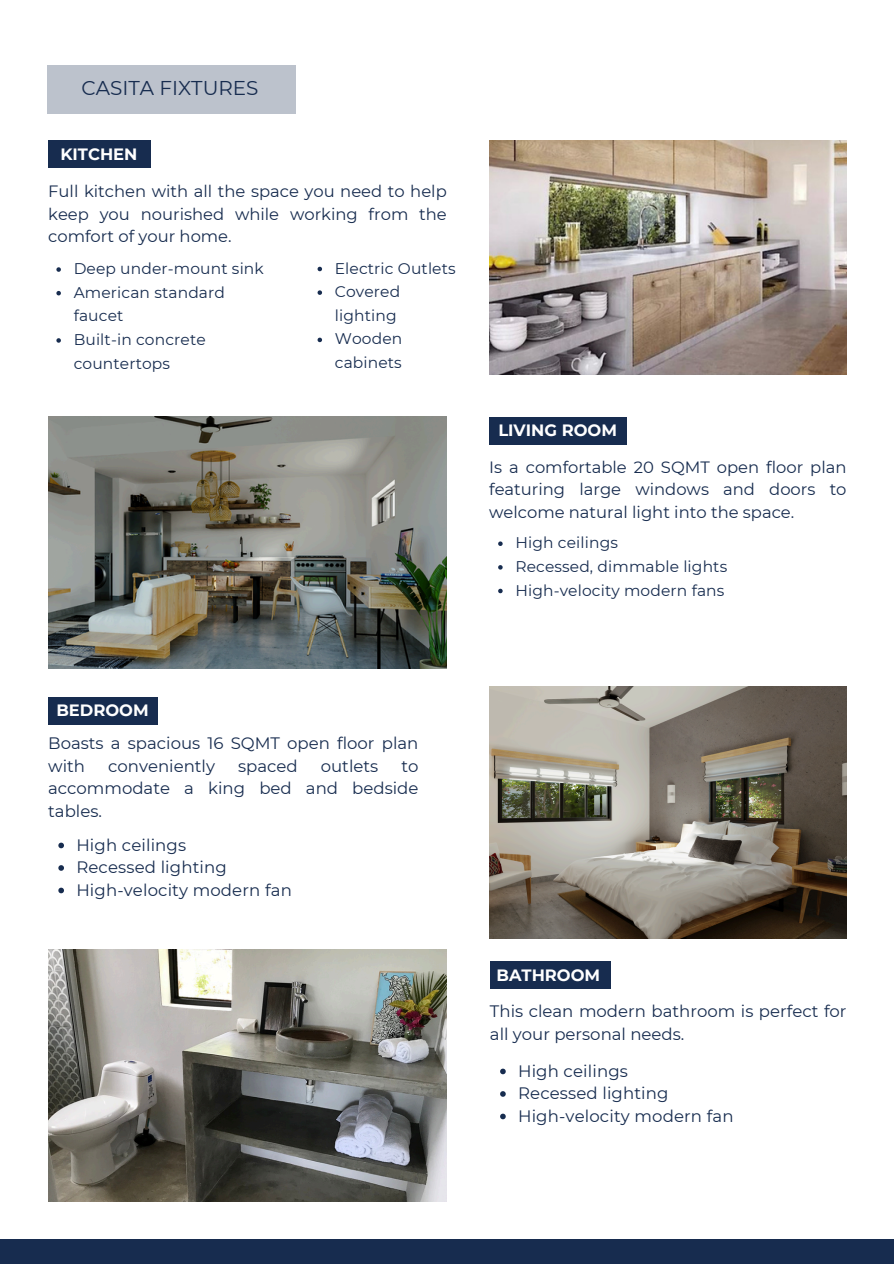
<style>
.page{position:relative;width:894px;height:1264px;background:#fff}
.page>*{position:absolute;margin:0;border:0;box-sizing:border-box;transform-origin:0 0}
.t1{font:19.95px "Montserrat";color:#172c4f}
.t2{font:16.5px/22.5px "Montserrat";color:#172c4f}
.t3{font:16.35px/22.5px "Montserrat";color:#172c4f;text-align:justify}
.t4{font:700 16.35px "Montserrat";color:#fff}
.t5{font:15.45px/23.7px "Montserrat";letter-spacing:.01em;color:#172c4f}
</style>
<div class="page">
<div style="left:47px;top:65px;width:248px;height:48px;background:#bcc2cc"></div>
<img style="left:489px;top:140px;width:356px;height:234px">
<img style="left:48px;top:417px;width:398px;height:252px">
<img style="left:490px;top:686px;width:356px;height:252px">
<img style="left:48px;top:949px;width:398px;height:252px">
<div style="left:0;top:1239px;width:893px;height:24px;background:#172c4f"></div>
<svg style="left:56px;top:267px;width:5px;height:5px"></svg>
<svg style="left:56px;top:291px;width:5px;height:4px"></svg>
<svg style="left:56px;top:338px;width:5px;height:5px"></svg>
<svg style="left:317px;top:267px;width:5px;height:4px"></svg>
<svg style="left:317px;top:290px;width:5px;height:5px"></svg>
<svg style="left:317px;top:337px;width:5px;height:5px"></svg>
<svg style="left:498px;top:541px;width:4px;height:5px"></svg>
<svg style="left:498px;top:565px;width:4px;height:4px"></svg>
<svg style="left:498px;top:588px;width:4px;height:5px"></svg>
<svg style="left:58px;top:842px;width:6px;height:6px"></svg>
<svg style="left:58px;top:865px;width:6px;height:5px"></svg>
<svg style="left:58px;top:887px;width:6px;height:6px"></svg>
<svg style="left:500px;top:1068px;width:5px;height:6px"></svg>
<svg style="left:500px;top:1091px;width:5px;height:5px"></svg>
<svg style="left:500px;top:1113px;width:5px;height:6px"></svg>
<div style="left:489px;top:417px;width:137px;height:27px;background:#172c4f"></div>
<div style="left:48px;top:696px;width:110px;height:28px;background:#172c4f"></div>
<div style="left:48px;top:140px;width:103px;height:28px;background:#172c4f"></div>
<div style="left:490px;top:961px;width:120px;height:27px;background:#172c4f"></div>
<h1 class="t1" style="left:81px;top:76px;width:178px">CASITA FIXTURES</h1>
<p class="t4" style="left:52px;top:144px;width:79px">KITCHEN</p>
<p class="t4" style="left:60px;top:144px;width:79px">KITCHEN</p>
<p class="t3" style="left:48px;top:180px;width:400px">Full kitchen with all the space you need to help keep you nourished while working from the comfort of your home.</p>
<h2 class="t5" style="left:74px;top:257px;width:192px">Deep under-mount sink</h2>
<h2 class="t5" style="left:74px;top:280px;width:153px">American standard faucet</h2>
<p class="t5" style="left:74px;top:327px;width:133px">Built-in concrete countertops</p>
<p class="t5" style="left:335px;top:256px;width:122px">Electric Outlets</p>
<p class="t5" style="left:335px;top:280px;width:67px">Covered lighting</p>
<p class="t5" style="left:335px;top:327px;width:69px">Wooden cabinets</p>
<p class="t4" style="left:498px;top:420px;width:120px">LIVING ROOM</p>
<p class="t3" style="left:489px;top:456px;width:359px">Is a comfortable 20 SQMT open floor plan featuring large windows and doors to welcome natural light into the space.</p>
<p class="t5" style="left:515px;top:531px;width:104px">High ceilings</p>
<p class="t5" style="left:515px;top:554px;width:213px">Recessed, dimmable lights</p>
<p class="t5" style="left:515px;top:578px;width:210px">High-velocity modern fans</p>
<p class="t4" style="left:56px;top:700px;width:94px">BEDROOM</p>
<p class="t2" style="left:48px;top:732px;width:371px">Boasts a spacious 16 SQMT open floor plan with</p>
<p class="t2" style="left:108px;top:754px;width:108px">conveniently</p>
<p class="t2" style="left:238px;top:754px;width:61px">spaced</p>
<p class="t2" style="left:321px;top:754px;width:59px">outlets</p>
<p class="t2" style="left:48px;top:754px;width:371px;text-align:justify;text-indent:353px">to accommodate a king bed and bedside tables.</p>
<h2 class="t2" style="left:76px;top:833px;width:111px">High ceilings</h2>
<p class="t2" style="left:76px;top:855px;width:152px">Recessed lighting</p>
<p class="t2" style="left:76px;top:878px;width:217px">High-velocity modern fan</p>
<h2 class="t4" style="left:496px;top:964px;width:105px">BATHROOM</h2>
<p class="t2" style="left:490px;top:999px;width:358px">This clean modern bathroom is perfect for all your personal needs.</p>
<p class="t2" style="left:518px;top:1059px;width:111px">High ceilings</p>
<p class="t2" style="left:518px;top:1081px;width:152px">Recessed lighting</p>
<h2 class="t2" style="left:518px;top:1104px;width:217px">High-velocity modern fan</h2>
</div>
